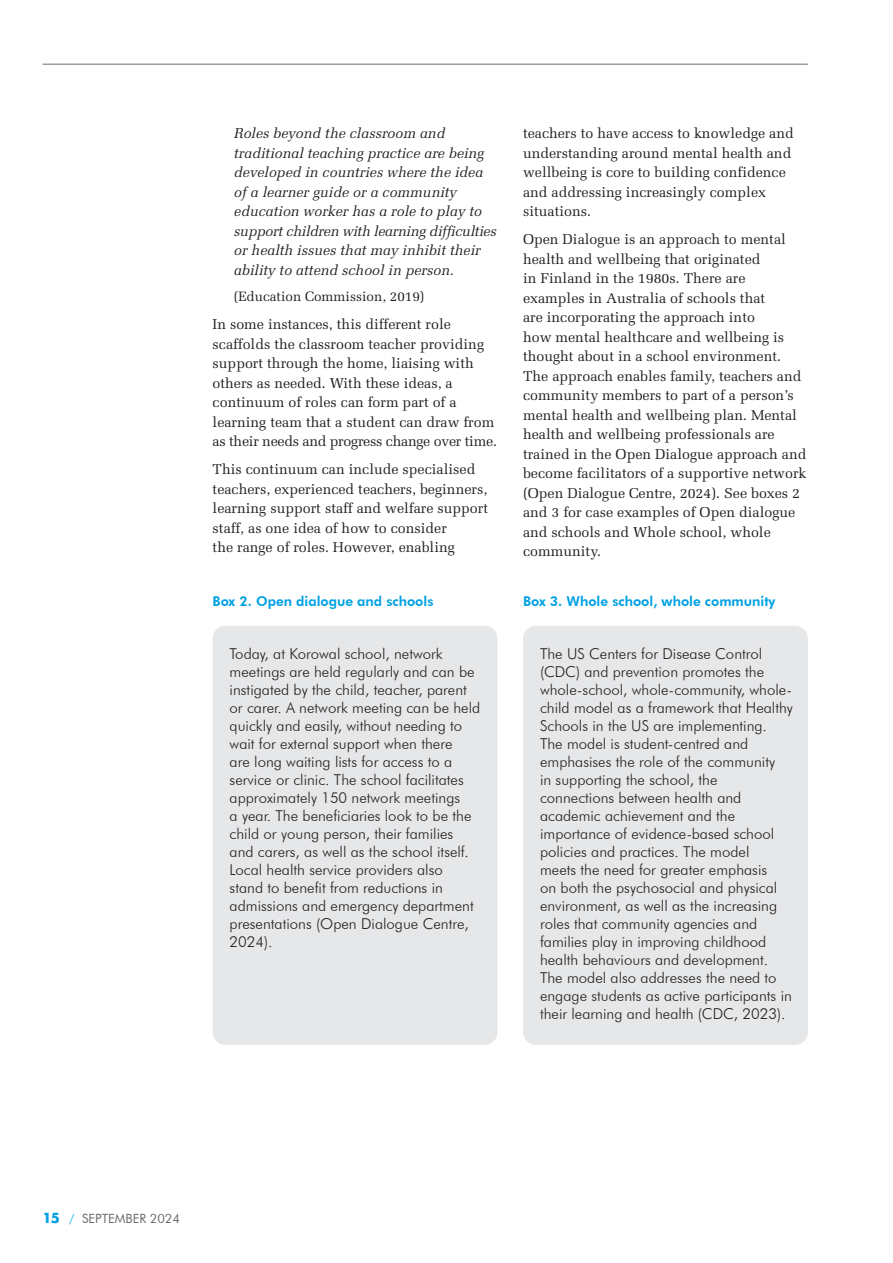
<style>
.page{position:relative;width:893px;height:1263px;background:#fff}
.page>*{position:absolute;margin:0;border:0;box-sizing:border-box;transform-origin:0 0}
.t1{font:300 15px/18px "Futura BT";color:#231f20}
.t2{font:14.25px/19.5px "Melior";color:#231f20}
.t3{font:italic 14.25px/19.5px "Melior";color:#231f20}
.t4{font:800 13.5px "Futura BT";color:#00a1e3}
.t5{font:13.5px "Melior";color:#231f20}
.t6{font:12.75px "Futura BT";color:#6c6d70}
.s1{font-family:"Futura";font-weight:700;font-size:13.5px;color:#00a1e3}
.s2{color:#1fb5ea}
</style>
<div class="page">
<div style="left:213px;top:626px;width:284px;height:419px;background:#e6e7e9;border-radius:13px"></div>
<div style="left:523px;top:626px;width:285px;height:419px;background:#e6e7e9;border-radius:13px"></div>
<hr style="left:43px;top:64px;width:765px;height:1px;background:#6c6d70">
<p class="t3" style="left:234px;top:124px;width:264px">Roles beyond the classroom and traditional teaching practice are being developed in countries where the idea of a learner guide or a community education worker has a role to play to support children with learning difficulties or health issues that may inhibit their ability to attend school in person.</p>
<p class="t5" style="left:234px;top:289px;width:192px">(Education Commission, 2019)</p>
<p class="t2" style="left:213px;top:315px;width:286px">In some instances, this different role scaffolds the classroom teacher providing support through the home, liaising with others as needed. With these ideas, a continuum of roles can form part of a learning team that a student can draw from as their needs and progress change over time.</p>
<p class="t2" style="left:213px;top:460px;width:277px">This continuum can include specialised teachers, experienced teachers, beginners, learning support staff and welfare support staff, as one idea of how to consider<br>the range of roles. However, enabling</p>
<p class="t2" style="left:523px;top:124px;width:272px">teachers to have access to knowledge and understanding around mental health and wellbeing is core to building confidence and addressing increasingly complex situations.</p>
<p class="t2" style="left:523px;top:230px;width:285px">Open Dialogue is an approach to mental health and wellbeing that originated<br>in Finland in the 1980s. There are examples in Australia of schools that<br>are incorporating the approach into<br>how mental healthcare and wellbeing is thought about in a school environment.<br>The approach enables family, teachers and community members to part of a person’s mental health and wellbeing plan. Mental health and wellbeing professionals are trained in the Open Dialogue approach and become facilitators of a supportive network (Open Dialogue Centre, 2024). See boxes 2 and 3 for case examples of Open dialogue and schools and Whole school, whole community.</p>
<p class="t4" style="left:213px;top:593px;width:222px">Box 2. Open dialogue and schools</p>
<p class="t4" style="left:523px;top:593px;width:254px">Box 3. Whole school, whole community</p>
<p class="t1" style="left:230px;top:644px;width:252px">Today, at Korowal school, network meetings are held regularly and can be instigated by the child, teacher, parent or carer. A network meeting can be held quickly and easily, without needing to wait for external support when there<br>are long waiting lists for access to a service or clinic. The school facilitates approximately 150 network meetings<br>a year. The beneficiaries look to be the child or young person, their families and carers, as well as the school itself.<br>Local health service providers also<br>stand to benefit from reductions in admissions and emergency department presentations (Open Dialogue Centre, 2024).</p>
<p class="t1" style="left:540px;top:644px;width:254px">The US Centers for Disease Control (CDC) and prevention promotes the whole-school, whole-community, whole&shy;child model as a framework that Healthy Schools in the US are implementing.<br>The model is student-centred and emphasises the role of the community<br>in supporting the school, the connections between health and academic achievement and the importance of evidence-based school policies and practices. The model<br>meets the need for greater emphasis<br>on both the psychosocial and physical environment, as well as the increasing roles that community agencies and families play in improving childhood health behaviours and development.<br>The model also addresses the need to engage students as active participants in their learning and health (CDC, 2023).</p>
<p class="t6" style="left:43px;top:1211px;width:139px"><span class="s1">15</span> <span class="s2">/</span> SEPTEMBER 2024</p>
</div>
